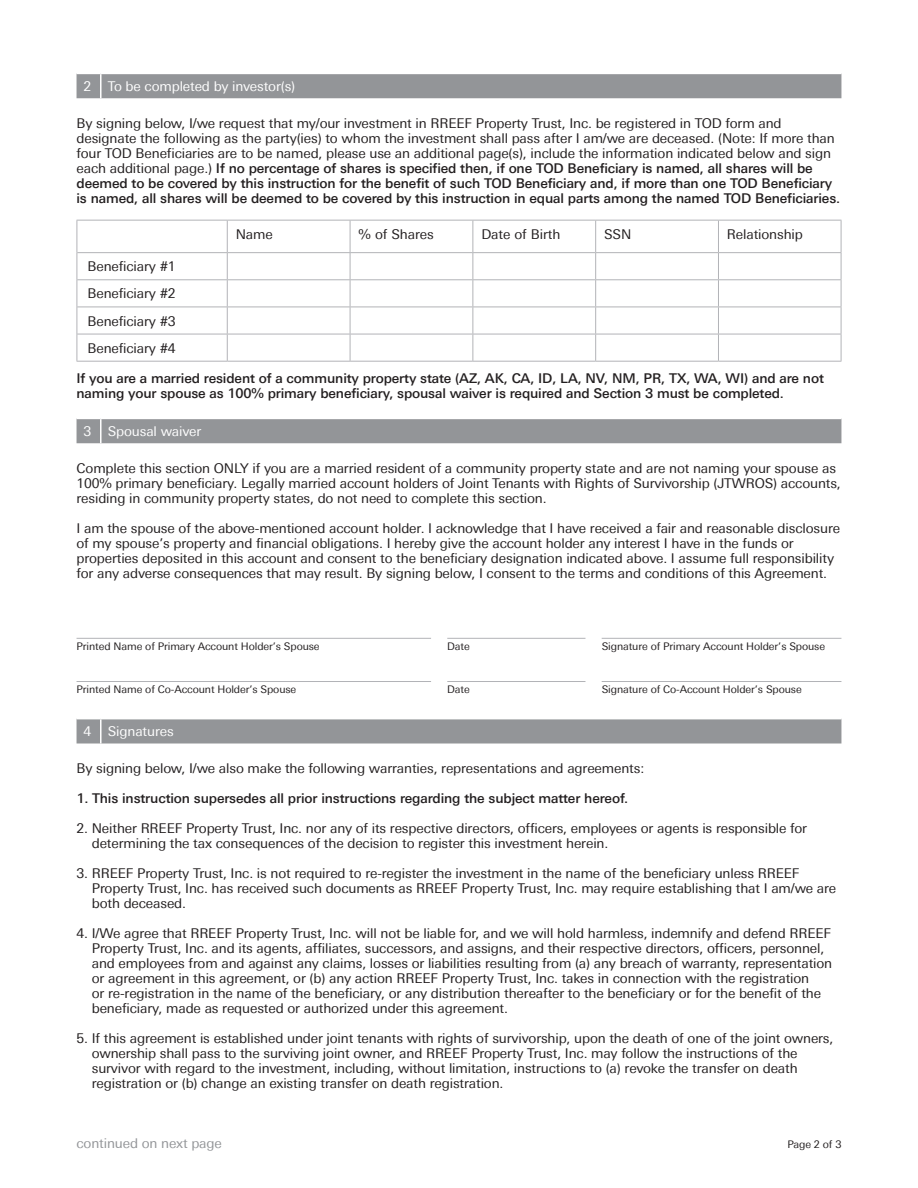
<style>
.page{position:relative;width:918px;height:1188px;background:#fff}
.page>*{position:absolute;margin:0;border:0;box-sizing:border-box;transform-origin:0 0}
.Table_Body_text{font:13.5px/15px "Univers Deutsche Bank";letter-spacing:-.01em;color:#231f20}
.Table_Body_text-2{font:500 13.5px/15px "Deu Ba Univers";letter-spacing:-.01em;color:#231f20}
.Table_Body_copy{font:13.5px "Univers Deutsche Bank";letter-spacing:-.01em;color:#231f20}
.t1{font:13.5px "Univers Deutsche Bank";letter-spacing:-.01em;color:#fff}
.Continued_on_next_pa{font:13.5px "Univers Deutsche Bank";letter-spacing:-.01em;color:#939598}
.Table_Body_text-3{font:10.5px "Univers Deutsche Bank";letter-spacing:-.01em;color:#231f20}
.s1{font-family:"Deu Ba Univers";font-weight:500}
</style>
<div class="page">
<hr style="left:77px;top:638px;width:354px;height:1px;background:#b2b3b7">
<hr style="left:77px;top:681px;width:354px;height:1px;background:#b2b3b7">
<hr style="left:447px;top:638px;width:138px;height:1px;background:#b2b3b7">
<hr style="left:447px;top:681px;width:138px;height:1px;background:#b2b3b7">
<hr style="left:602px;top:638px;width:239px;height:1px;background:#b2b3b7">
<hr style="left:602px;top:681px;width:239px;height:1px;background:#b2b3b7">
<div style="left:77px;top:73px;width:764px;height:25px;background:#939598"></div>
<hr style="left:101px;top:73px;width:740px;height:1px;background:#fff">
<hr style="left:100px;top:74px;width:2px;height:24px;background:#fff">
<div style="left:77px;top:418px;width:764px;height:25px;background:#939598"></div>
<hr style="left:101px;top:418px;width:740px;height:1px;background:#fff">
<hr style="left:100px;top:419px;width:2px;height:24px;background:#fff">
<svg style="left:77px;top:719px;width:764px;height:25px;background:#96989b"></svg>
<hr style="left:100px;top:719px;width:2px;height:25px;background:#fff">
<hr style="left:77px;top:220px;width:150px;height:1px;background:#b2b3b7">
<hr style="left:227px;top:220px;width:123px;height:1px;background:#b2b3b7">
<hr style="left:227px;top:221px;width:1px;height:31px;background:#b2b3b7">
<hr style="left:350px;top:220px;width:123px;height:1px;background:#b2b3b7">
<hr style="left:350px;top:221px;width:1px;height:31px;background:#b2b3b7">
<hr style="left:473px;top:220px;width:123px;height:1px;background:#b2b3b7">
<hr style="left:473px;top:221px;width:1px;height:31px;background:#b2b3b7">
<hr style="left:596px;top:220px;width:122px;height:1px;background:#b2b3b7">
<hr style="left:595px;top:221px;width:1px;height:31px;background:#b2b3b7">
<hr style="left:718px;top:220px;width:123px;height:1px;background:#b2b3b7">
<hr style="left:718px;top:221px;width:1px;height:31px;background:#b2b3b7">
<hr style="left:841px;top:221px;width:1px;height:31px;background:#b2b3b7">
<hr style="left:77px;top:252px;width:150px;height:1px;background:#b2b3b7">
<hr style="left:227px;top:252px;width:123px;height:1px;background:#b2b3b7">
<hr style="left:350px;top:252px;width:123px;height:1px;background:#b2b3b7">
<hr style="left:473px;top:252px;width:123px;height:1px;background:#b2b3b7">
<hr style="left:596px;top:252px;width:122px;height:1px;background:#b2b3b7">
<hr style="left:718px;top:252px;width:123px;height:1px;background:#b2b3b7">
<hr style="left:77px;top:279px;width:150px;height:1px;background:#b2b3b7">
<hr style="left:227px;top:279px;width:123px;height:1px;background:#b2b3b7">
<hr style="left:350px;top:279px;width:123px;height:1px;background:#b2b3b7">
<hr style="left:473px;top:279px;width:123px;height:1px;background:#b2b3b7">
<hr style="left:596px;top:279px;width:122px;height:1px;background:#b2b3b7">
<hr style="left:718px;top:279px;width:123px;height:1px;background:#b2b3b7">
<hr style="left:77px;top:307px;width:150px;height:1px;background:#b2b3b7">
<hr style="left:227px;top:307px;width:123px;height:1px;background:#b2b3b7">
<hr style="left:350px;top:307px;width:123px;height:1px;background:#b2b3b7">
<hr style="left:473px;top:307px;width:123px;height:1px;background:#b2b3b7">
<hr style="left:596px;top:307px;width:122px;height:1px;background:#b2b3b7">
<hr style="left:718px;top:307px;width:123px;height:1px;background:#b2b3b7">
<hr style="left:77px;top:334px;width:150px;height:1px;background:#b2b3b7">
<hr style="left:227px;top:334px;width:123px;height:1px;background:#b2b3b7">
<svg style="left:227px;top:253px;width:1px;height:108px"></svg>
<hr style="left:350px;top:334px;width:123px;height:1px;background:#b2b3b7">
<svg style="left:350px;top:253px;width:1px;height:108px"></svg>
<hr style="left:473px;top:334px;width:123px;height:1px;background:#b2b3b7">
<svg style="left:473px;top:253px;width:1px;height:108px"></svg>
<hr style="left:596px;top:334px;width:122px;height:1px;background:#b2b3b7">
<svg style="left:595px;top:253px;width:1px;height:108px"></svg>
<hr style="left:718px;top:334px;width:123px;height:1px;background:#b2b3b7">
<svg style="left:718px;top:253px;width:1px;height:108px"></svg>
<svg style="left:841px;top:253px;width:1px;height:108px"></svg>
<hr style="left:77px;top:221px;width:1px;height:32px;background:#b2b3b7">
<svg style="left:77px;top:253px;width:1px;height:108px"></svg>
<hr style="left:77px;top:361px;width:150px;height:1px;background:#b2b3b7">
<hr style="left:227px;top:361px;width:123px;height:1px;background:#b2b3b7">
<hr style="left:350px;top:361px;width:123px;height:1px;background:#b2b3b7">
<hr style="left:473px;top:361px;width:123px;height:1px;background:#b2b3b7">
<hr style="left:596px;top:361px;width:122px;height:1px;background:#b2b3b7">
<hr style="left:718px;top:361px;width:123px;height:1px;background:#b2b3b7">
<p class="t1" style="left:84px;top:78px;width:9px">2</p>
<p class="t1" style="left:108px;top:78px;width:189px">To be completed by investor(s)</p>
<p class="Table_Body_text" style="left:77px;top:115px;width:765px">By signing below, I/we request that my/our investment in RREEF Property Trust, Inc. be registered in TOD form and designate the following as the party(ies) to whom the investment shall pass after I am/we are deceased. (Note: If more than four TOD Beneficiaries are to be named, please use an additional page(s), include the information indicated below and sign each additional page.) <span class="s1">If no percentage of shares is specified then, if one TOD Beneficiary is named, all shares will be deemed to be covered by this instruction for the benefit of such TOD Beneficiary and, if more than one TOD Beneficiary is named, all shares will be deemed to be covered by this instruction in equal parts among the named TOD Beneficiaries.</span></p>
<p class="Table_Body_copy" style="left:88px;top:259px;width:90px">Beneficiary #1</p>
<p class="Table_Body_copy" style="left:88px;top:286px;width:90px">Beneficiary #2</p>
<p class="Table_Body_copy" style="left:88px;top:313px;width:90px">Beneficiary #3</p>
<p class="Table_Body_copy" style="left:88px;top:340px;width:90px">Beneficiary #4</p>
<p class="Table_Body_copy" style="left:236px;top:226px;width:39px">Name</p>
<p class="Table_Body_copy" style="left:359px;top:226px;width:77px">% of Shares</p>
<p class="Table_Body_copy" style="left:481px;top:226px;width:81px">Date of Birth</p>
<p class="Table_Body_copy" style="left:604px;top:226px;width:29px">SSN</p>
<p class="Table_Body_copy" style="left:727px;top:226px;width:77px">Relationship</p>
<p class="Table_Body_text-2" style="left:77px;top:370px;width:749px">If you are a married resident of a community property state (AZ, AK, CA, ID, LA, NV, NM, PR, TX, WA, WI) and are not naming your spouse as 100% primary beneficiary, spousal waiver is required and Section 3 must be completed.</p>
<p class="t1" style="left:84px;top:423px;width:9px">3</p>
<p class="t1" style="left:108px;top:423px;width:95px">Spousal waiver</p>
<p class="Table_Body_text" style="left:77px;top:460px;width:766px">Complete this section ONLY if you are a married resident of a community property state and are not naming your spouse as<br>100% primary beneficiary. Legally married account holders of Joint Tenants with Rights of Survivorship (JTWROS) accounts, residing in community property states, do not need to complete this section.</p>
<p class="Table_Body_text" style="left:77px;top:520px;width:765px">I am the spouse of the above-mentioned account holder. I acknowledge that I have received a fair and reasonable disclosure of my spouse’s property and financial obligations. I hereby give the account holder any interest I have in the funds or properties deposited in this account and consent to the beneficiary designation indicated above. I assume full responsibility for any adverse consequences that may result. By signing below, I consent to the terms and conditions of this Agreement.</p>
<p class="Table_Body_text-3" style="left:77px;top:641px;width:245px">Printed Name of Primary Account Holder’s Spouse</p>
<p class="Table_Body_text-3" style="left:447px;top:641px;width:24px">Date</p>
<p class="Table_Body_text-3" style="left:602px;top:641px;width:225px">Signature of Primary Account Holder’s Spouse</p>
<p class="Table_Body_text-3" style="left:77px;top:684px;width:221px">Printed Name of Co-Account Holder’s Spouse</p>
<p class="Table_Body_text-3" style="left:447px;top:684px;width:24px">Date</p>
<p class="Table_Body_text-3" style="left:602px;top:684px;width:202px">Signature of Co-Account Holder’s Spouse</p>
<p class="t1" style="left:84px;top:724px;width:9px">4</p>
<p class="t1" style="left:108px;top:724px;width:67px">Signatures</p>
<p class="Table_Body_text" style="left:77px;top:760px;width:569px">By signing below, I/we also make the following warranties, representations and agreements:</p>
<p class="Table_Body_text-2" style="left:77px;top:790px;width:553px">1. This instruction supersedes all prior instructions regarding the subject matter hereof.</p>
<p class="Table_Body_text" style="left:92px;top:820px;width:717px;text-indent:-15px">2. Neither RREEF Property Trust, Inc. nor any of its respective directors, officers, employees or agents is responsible for determining the tax consequences of the decision to register this investment herein.</p>
<p class="Table_Body_text" style="left:92px;top:865px;width:746px;text-indent:-15px">3. RREEF Property Trust, Inc. is not required to re-register the investment in the name of the beneficiary unless RREEF<br>Property Trust, Inc. has received such documents as RREEF Property Trust, Inc. may require establishing that I am/we are both deceased.</p>
<p class="Table_Body_text" style="left:92px;top:925px;width:742px;text-indent:-15px">4. I/We agree that RREEF Property Trust, Inc. will not be liable for, and we will hold harmless, indemnify and defend RREEF Property Trust, Inc. and its agents, affiliates, successors, and assigns, and their respective directors, officers, personnel, and employees from and against any claims, losses or liabilities resulting from (a) any breach of warranty, representation or agreement in this agreement, or (b) any action RREEF Property Trust, Inc. takes in connection with the registration<br>or re-registration in the name of the beneficiary, or any distribution thereafter to the beneficiary or for the benefit of the beneficiary, made as requested or authorized under this agreement.</p>
<p class="Table_Body_text" style="left:92px;top:1030px;width:743px;text-indent:-15px">5. If this agreement is established under joint tenants with rights of survivorship, upon the death of one of the joint owners, ownership shall pass to the surviving joint owner, and RREEF Property Trust, Inc. may follow the instructions of the survivor with regard to the investment, including, without limitation, instructions to (a) revoke the transfer on death registration or (b) change an existing transfer on death registration.</p>
<p class="Continued_on_next_pa" style="left:77px;top:1136px;width:147px">continued on next page</p>
<p class="Table_Body_text-3" style="left:788px;top:1138px;width:55px">Page 2 of 3</p>
</div>
